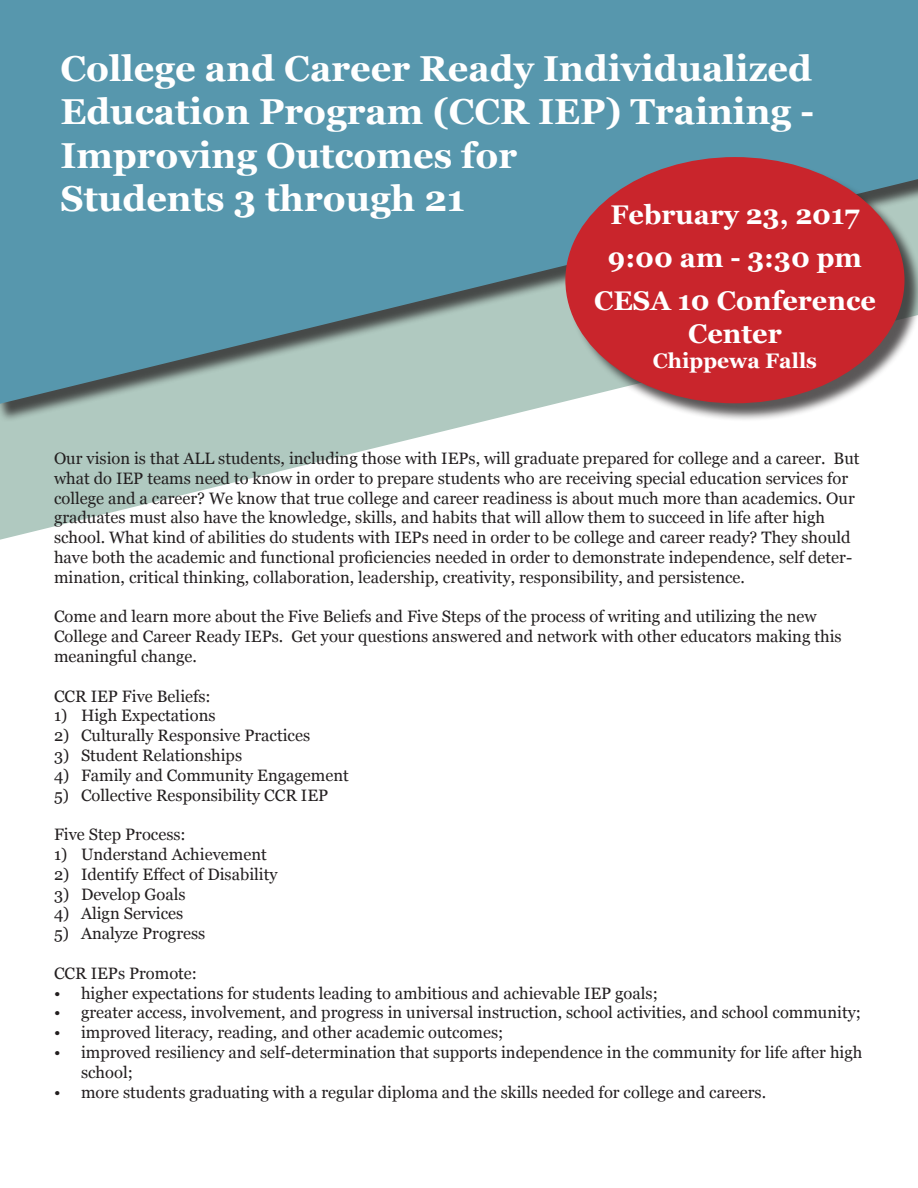
<style>
.page{position:relative;width:918px;height:1188px;background:#fff}
.page>*{position:absolute;margin:0;border:0;box-sizing:border-box;transform-origin:0 0}
.t1{font:700 36px/43.2px "Georgia";color:#fff}
.t2{font:700 27px/32.4px "Georgia";color:#fff;text-align:center}
.t3{font:700 21px "Georgia";color:#fff}
.t4{font:16.5px/19.8px "Georgia";color:#231f20}
</style>
<div class="page">
<svg style="left:0;top:423px;width:476px;height:117px"></svg>
<div style="left:0;top:0;width:918px;height:423px;background:#231f20;opacity:.75"></div>
<svg style="left:0;top:0;width:918px;height:404px;background:#609aac"></svg>
<div style="left:568px;top:159px;width:350px;height:263px;background:#231f20;opacity:.75"></div>
<div style="left:566px;top:158px;width:338px;height:245px;background:#c9252c;border-radius:50%"></div>
<p class="t1" style="left:60px;top:47px;width:753px">College and Career Ready Individualized</p>
<p class="t1" style="left:60px;top:90px;width:755px">Education Program (CCR IEP) Training -<br>Improving Outcomes for</p>
<p class="t1" style="left:60px;top:177px;width:406px">Students 3 through 21</p>
<p class="t2" style="left:610px;top:198px;width:250px">February 23, 2017</p>
<p class="t2" style="left:608px;top:242px;width:256px">9:00 am - 3:30 pm</p>
<p class="t2" style="left:594px;top:285px;width:283px">CESA 10 Conference<br>Center</p>
<p class="t3" style="left:653px;top:347px;width:166px">Chippewa Falls</p>
<p class="t4" style="left:54px;top:449px;width:807px">Our vision is that ALL students, including those with IEPs, will graduate prepared for college and a career. But what do IEP teams need to know in order to prepare students who are receiving special education services for college and a career? We know that true college and career readiness is about much more than academics. Our graduates must also have the knowledge, skills, and habits that will allow them to succeed in life after high school. What kind of abilities do students with IEPs need in order to be college and career ready? They should have both the academic and functional proficiencies needed in order to demonstrate independence, self deter&shy;mination, critical thinking, collaboration, leadership, creativity, responsibility, and persistence.</p>
<p class="t4" style="left:54px;top:607px;width:789px">Come and learn more about the Five Beliefs and Five Steps of the process of writing and utilizing the new<br>College and Career Ready IEPs. Get your questions answered and network with other educators making this meaningful change.</p>
<p class="t4" style="left:54px;top:686px;width:158px">CCR IEP Five Beliefs:</p>
<p class="t4" style="left:54px;top:706px;width:163px">1) High Expectations</p>
<p class="t4" style="left:54px;top:726px;width:258px">2) Culturally Responsive Practices</p>
<p class="t4" style="left:54px;top:746px;width:190px">3) Student Relationships</p>
<p class="t4" style="left:54px;top:765px;width:296px">4) Family and Community Engagement</p>
<p class="t4" style="left:54px;top:785px;width:276px">5) Collective Responsibility CCR IEP</p>
<p class="t4" style="left:54px;top:825px;width:133px">Five Step Process:</p>
<p class="t4" style="left:54px;top:845px;width:214px">1) Understand Achievement</p>
<p class="t4" style="left:54px;top:864px;width:225px">2) Identify Effect of Disability</p>
<p class="t4" style="left:54px;top:884px;width:133px">3) Develop Goals</p>
<p class="t4" style="left:54px;top:904px;width:131px">4) Align Services</p>
<p class="t4" style="left:54px;top:924px;width:153px">5) Analyze Progress</p>
<p class="t4" style="left:54px;top:963px;width:145px">CCR IEPs Promote:</p>
<p class="t4" style="left:54px;top:983px;width:605px">• higher expectations for students leading to ambitious and achievable IEP goals;</p>
<p class="t4" style="left:54px;top:1003px;width:809px">• greater access, involvement, and progress in universal instruction, school activities, and school community;</p>
<p class="t4" style="left:54px;top:1023px;width:451px">• improved literacy, reading, and other academic outcomes;</p>
<p class="t4" style="left:81px;top:1043px;width:783px;text-indent:-27px">• improved resiliency and self-determination that supports independence in the community for life after high school;</p>
<p class="t4" style="left:54px;top:1082px;width:714px">• more students graduating with a regular diploma and the skills needed for college and careers.</p>
</div>
